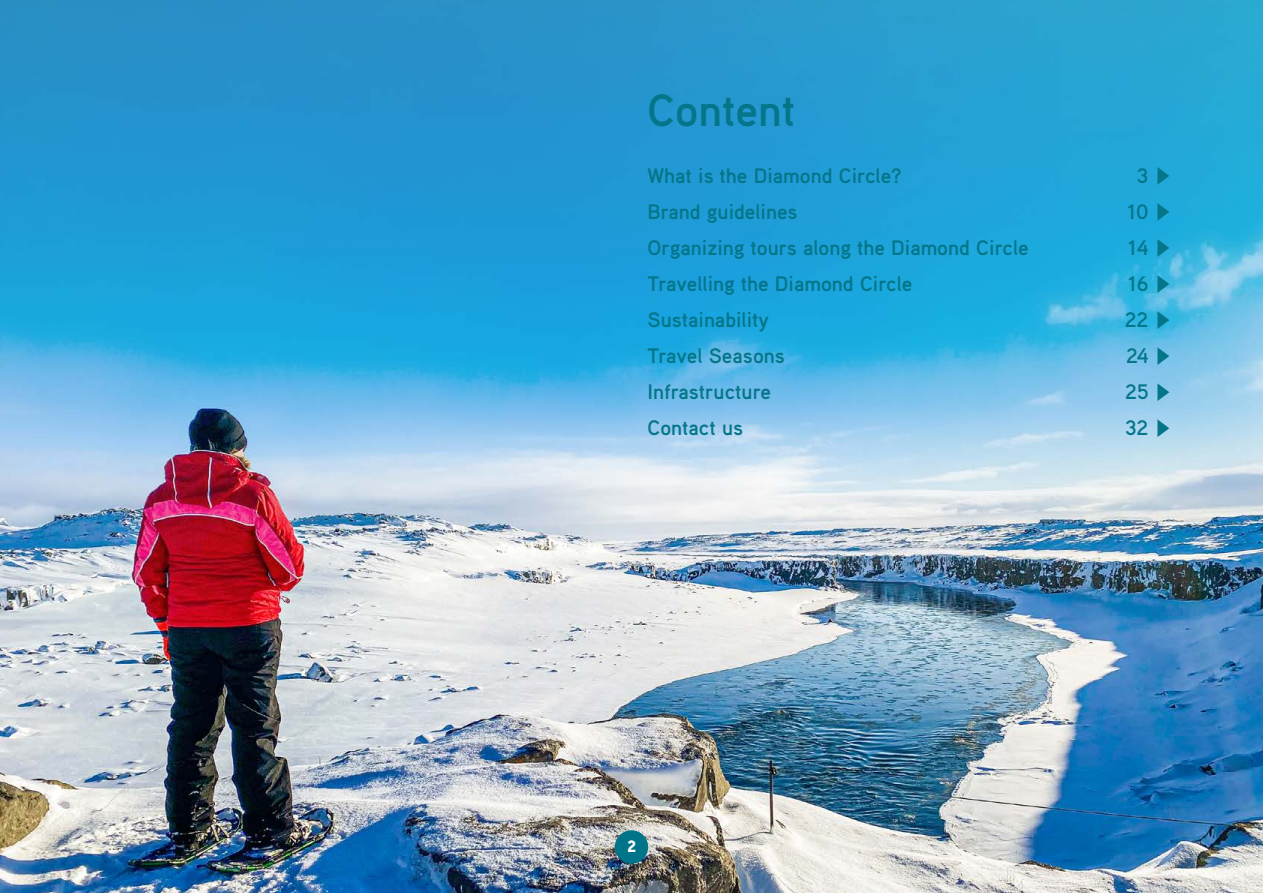
<style>
.page{position:relative;width:1263px;height:893px;background:#fff}
.page>*{position:absolute;margin:0;border:0;box-sizing:border-box;transform-origin:0 0}
.t1{font:700 45px "Aaux Pro";color:#057689}
.t2{font:700 21px "Aaux Pro";color:#057689}
.t3{font:900 16.5px "Aaux Pro";color:#fff}
</style>
<div class="page">
<img style="left:0;top:0;width:1263px;height:893px">
<div style="left:615px;top:830px;width:33px;height:34px;background:#007589;border-radius:50%"></div>
<svg style="left:1157px;top:167px;width:12px;height:18px"></svg>
<svg style="left:1157px;top:203px;width:12px;height:18px"></svg>
<svg style="left:1157px;top:275px;width:12px;height:18px"></svg>
<svg style="left:1157px;top:239px;width:12px;height:18px"></svg>
<svg style="left:1157px;top:311px;width:12px;height:18px"></svg>
<svg style="left:1157px;top:347px;width:12px;height:18px"></svg>
<svg style="left:1157px;top:383px;width:12px;height:18px"></svg>
<svg style="left:1157px;top:419px;width:12px;height:18px"></svg>
<h1 class="t1" style="left:647px;top:82px;width:149px">Content</h1>
<p class="t2" style="left:647px;top:163px;width:256px">What is the Diamond Circle?</p>
<p class="t2" style="left:1137px;top:163px;width:13px">3</p>
<p class="t2" style="left:647px;top:199px;width:152px">Brand guidelines</p>
<p class="t2" style="left:1127px;top:199px;width:23px">10</p>
<p class="t2" style="left:647px;top:235px;width:383px">Organizing tours along the Diamond Circle</p>
<p class="t2" style="left:1128px;top:235px;width:22px">14</p>
<p class="t2" style="left:647px;top:271px;width:266px">Travelling the Diamond Circle</p>
<p class="t2" style="left:1128px;top:271px;width:22px">16</p>
<p class="t2" style="left:647px;top:307px;width:123px">Sustainability</p>
<p class="t2" style="left:1125px;top:307px;width:25px">22</p>
<p class="t2" style="left:647px;top:343px;width:139px">Travel Seasons</p>
<p class="t2" style="left:1126px;top:343px;width:24px">24</p>
<p class="t2" style="left:647px;top:379px;width:125px">Infrastructure</p>
<p class="t2" style="left:1125px;top:379px;width:25px">25</p>
<p class="t2" style="left:647px;top:415px;width:97px">Contact us</p>
<p class="t2" style="left:1125px;top:415px;width:25px">32</p>
<p class="t3" style="left:627px;top:836px;width:11px">2</p>
</div>
